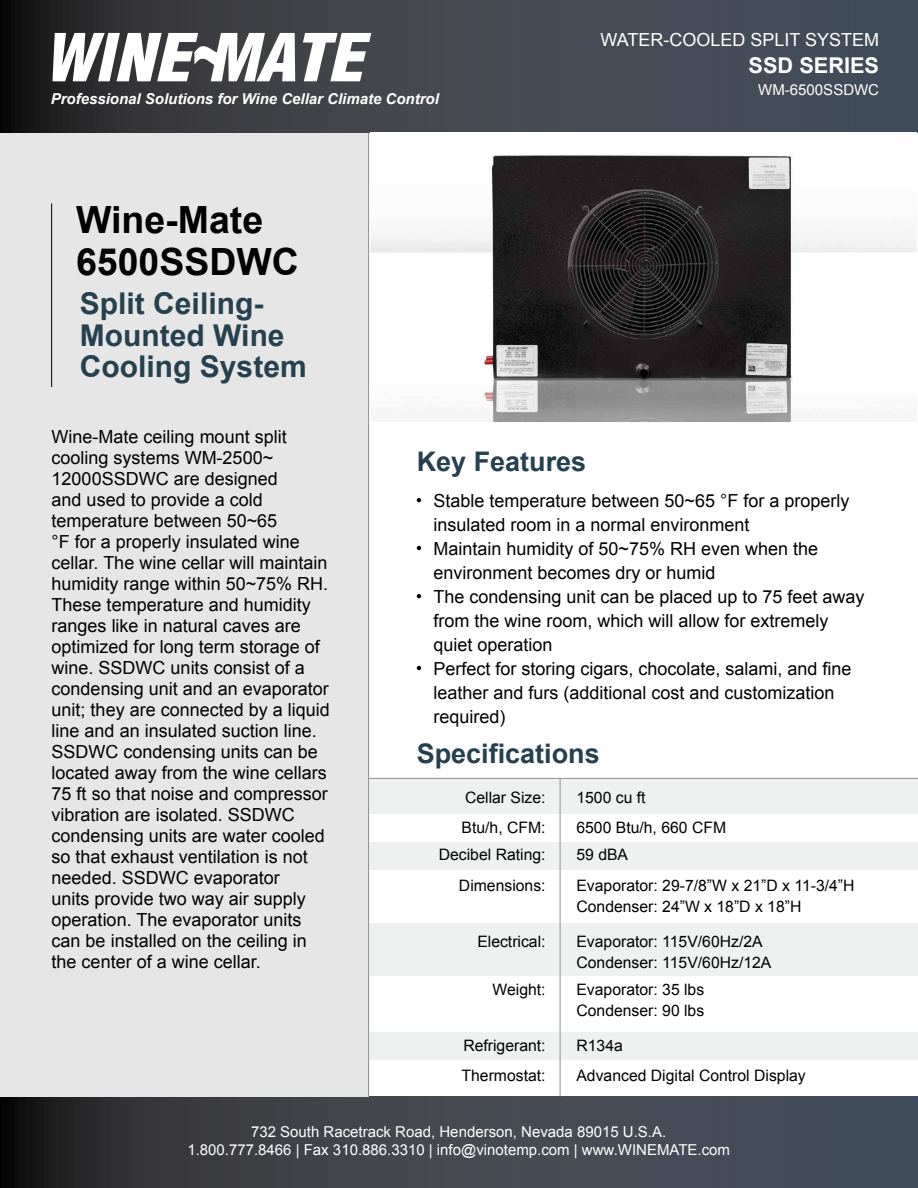
<style>
.page{position:relative;width:918px;height:1188px;background:#fff}
.page>*{position:absolute;margin:0;border:0;box-sizing:border-box;transform-origin:0 0}
.H1_Black_25_pt{font:700 37.5px "Arial";color:#000}
.H2_Blue_20{font:700 30px "Arial";color:#25404f}
.paragraph_18{font:700 27px "Arial";color:#25404f}
.h2_white{font:700 21.75px "Arial";color:#fff}
.Paragraph_Size_11_Bl{font:18px/21px "Arial";color:#000}
.Paragraph_Size_10_Bl{font:18px/24px "Arial";color:#000}
.Paragraph_Size_12_Wh{font:18px "Arial";color:#fff}
.specification_10_5_R{font:15.75px "Arial";color:#000}
.specification_10_5_L{font:15.75px "Arial";color:#000}
.Paragraph_Size_10_Wh{font:15px "Arial";color:#fff}
.Bold_italic_10_White{font:italic 700 15px "Arial";color:#fff}
</style>
<div class="page">
<div style="left:367px;top:1032px;width:551px;height:28px;background:#eff0f0"></div>
<div style="left:367px;top:923px;width:551px;height:53px;background:#eff0f0"></div>
<div style="left:367px;top:842px;width:551px;height:28px;background:#eff0f0"></div>
<div style="left:367px;top:778px;width:551px;height:36px;background:#eff0f0"></div>
<img style="left:0;top:1096px;width:918px;height:92px">
<div style="left:0;top:131px;width:368px;height:965px;background:#e5e6e5"></div>
<img style="left:0;top:0;width:918px;height:132px">
<svg style="left:53px;top:33px;width:318px;height:48px"></svg>
<img style="left:371px;top:155px;width:546px;height:266px">
<svg style="left:417px;top:498px;width:4px;height:4px"></svg>
<svg style="left:417px;top:546px;width:4px;height:4px"></svg>
<svg style="left:417px;top:594px;width:4px;height:4px"></svg>
<svg style="left:417px;top:666px;width:4px;height:4px"></svg>
<hr style="left:51px;top:203px;width:1px;height:184px;background:#000">
<hr style="left:368px;top:133px;width:1px;height:963px;background:#929293">
<hr style="left:560px;top:778px;width:1px;height:318px;background:#929293">
<hr style="left:369px;top:778px;width:549px;height:1px;background:#929293">
<p class="Bold_italic_10_White" style="left:51px;top:89px;width:390px">Professional Solutions for Wine Cellar Climate Control</p>
<h1 class="H1_Black_25_pt" style="left:76px;top:195px;width:189px">Wine-Mate</h1>
<h1 class="H1_Black_25_pt" style="left:76px;top:237px;width:224px">6500SSDWC</h1>
<h2 class="H2_Blue_20" style="left:80px;top:284px;width:185px">Split Ceiling-</h2>
<h2 class="H2_Blue_20" style="left:80px;top:315px;width:206px">Mounted Wine</h2>
<h2 class="H2_Blue_20" style="left:80px;top:347px;width:228px">Cooling System</h2>
<p class="Paragraph_Size_12_Wh" style="left:600px;top:28px;width:280px">WATER-COOLED SPLIT SYSTEM</p>
<p class="h2_white" style="left:749px;top:50px;width:132px">SSD SERIES</p>
<p class="Paragraph_Size_10_Wh" style="left:758px;top:80px;width:122px">WM-6500SSDWC</p>
<p class="Paragraph_Size_11_Bl" style="left:52px;top:427px;width:280px">Wine-Mate ceiling mount split cooling systems WM-2500~<br>12000SSDWC are designed<br>and used to provide a cold temperature between 50~65<br>°F for a properly insulated wine cellar. The wine cellar will maintain humidity range within 50~75% RH.<br>These temperature and humidity ranges like in natural caves are optimized for long term storage of wine. SSDWC units consist of a condensing unit and an evaporator unit; they are connected by a liquid line and an insulated suction line.<br>SSDWC condensing units can be located away from the wine cellars<br>75 ft so that noise and compressor vibration are isolated. SSDWC condensing units are water cooled so that exhaust ventilation is not needed. SSDWC evaporator<br>units provide two way air supply operation. The evaporator units can be installed on the ceiling in the center of a wine cellar.</p>
<p class="paragraph_18" style="left:417px;top:443px;width:171px">Key Features</p>
<p class="Paragraph_Size_10_Bl" style="left:433px;top:488px;width:417px">Stable temperature between 50~65 °F for a properly insulated room in a normal environment<br>Maintain humidity of 50~75% RH even when the environment becomes dry or humid</p>
<p class="Paragraph_Size_10_Bl" style="left:433px;top:584px;width:433px">The condensing unit can be placed up to 75 feet away from the wine room, which will allow for extremely quiet operation</p>
<p class="Paragraph_Size_10_Bl" style="left:433px;top:656px;width:420px">Perfect for storing cigars, chocolate, salami, and fine leather and furs (additional cost and customization required)</p>
<p class="paragraph_18" style="left:417px;top:735px;width:185px">Specifications</p>
<p class="specification_10_5_L" style="left:465px;top:787px;width:82px">Cellar Size:</p>
<p class="specification_10_5_R" style="left:576px;top:787px;width:71px">1500 cu ft</p>
<p class="specification_10_5_L" style="left:462px;top:817px;width:86px">Btu/h, CFM:</p>
<p class="specification_10_5_R" style="left:576px;top:817px;width:151px">6500 Btu/h, 660 CFM</p>
<p class="specification_10_5_L" style="left:439px;top:845px;width:108px">Decibel Rating:</p>
<p class="specification_10_5_R" style="left:576px;top:845px;width:53px">59 dBA</p>
<p class="specification_10_5_L" style="left:459px;top:876px;width:88px">Dimensions:</p>
<p class="specification_10_5_R" style="left:576px;top:876px;width:280px">Evaporator: 29-7/8”W x 21”D x 11-3/4”H</p>
<p class="specification_10_5_R" style="left:576px;top:897px;width:226px">Condenser: 24”W x 18”D x 18”H</p>
<p class="specification_10_5_L" style="left:477px;top:931px;width:70px">Electrical:</p>
<p class="specification_10_5_R" style="left:576px;top:931px;width:188px">Evaporator: 115V/60Hz/2A</p>
<p class="specification_10_5_R" style="left:576px;top:952px;width:196px">Condenser: 115V/60Hz/12A</p>
<p class="specification_10_5_L" style="left:493px;top:979px;width:55px">Weight:</p>
<p class="specification_10_5_R" style="left:576px;top:979px;width:129px">Evaporator: 35 lbs</p>
<p class="specification_10_5_R" style="left:576px;top:1000px;width:129px">Condenser: 90 lbs</p>
<p class="specification_10_5_L" style="left:463px;top:1035px;width:84px">Refrigerant:</p>
<p class="specification_10_5_R" style="left:576px;top:1035px;width:48px">R134a</p>
<p class="specification_10_5_L" style="left:462px;top:1066px;width:86px">Thermostat:</p>
<p class="specification_10_5_R" style="left:576px;top:1066px;width:231px">Advanced Digital Control Display</p>
<p class="Paragraph_Size_10_Wh" style="left:251px;top:1122px;width:417px">732 South Racetrack Road, Henderson, Nevada 89015 U.S.A.</p>
<p class="Paragraph_Size_10_Wh" style="left:187px;top:1140px;width:544px">1.800.777.8466 | Fax 310.886.3310 | info@vinotemp.com | www.WINEMATE.com</p>
</div>
